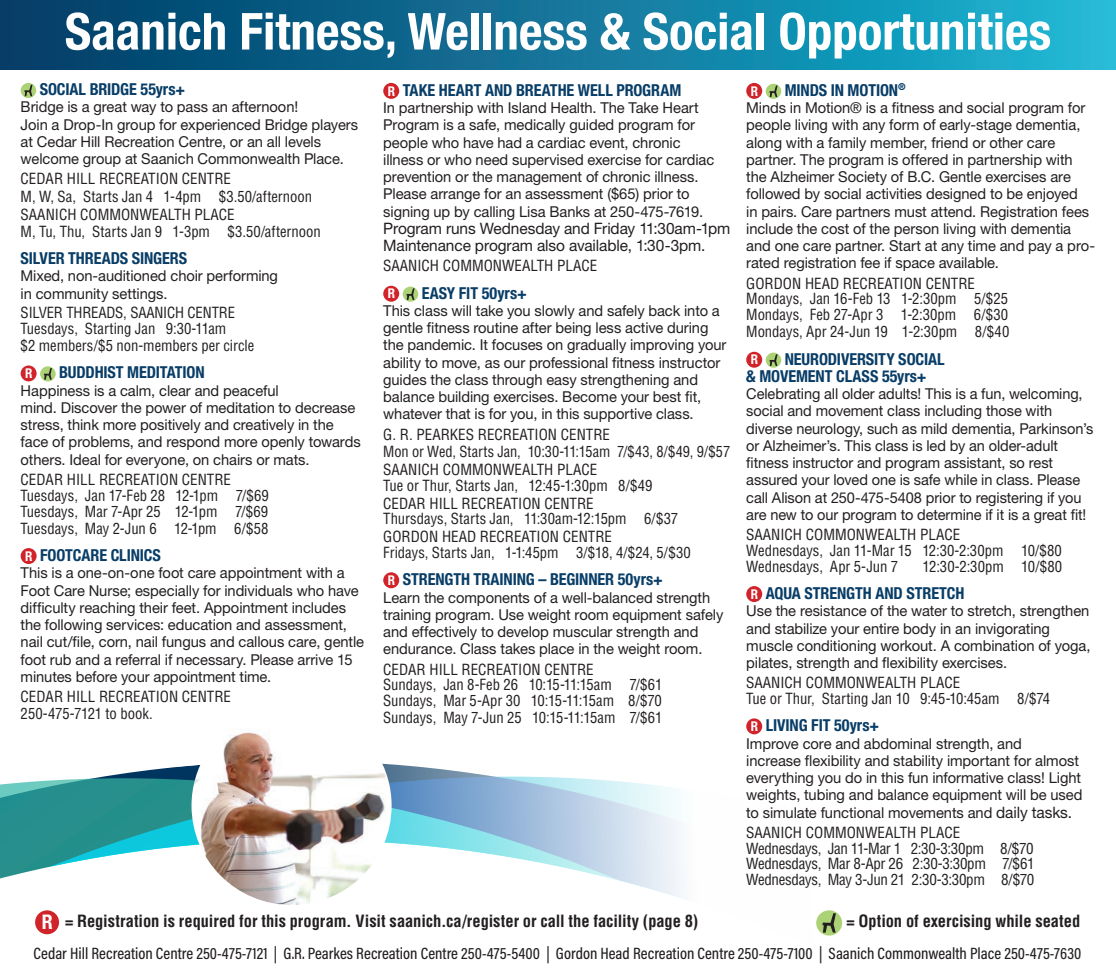
<style>
.page{position:relative;width:1116px;height:972px;background:#fff}
.page>*{position:absolute;margin:0;border:0;box-sizing:border-box;transform-origin:0 0}
.t1{font:700 condensed 51px "Helvetica Neue LT Std";color:#fff}
.t2{font:700 condensed 20.25px "Helvetica Neue LT Std";color:#fff}
.t3{font:700 condensed 16.5px/17.2px "Helvetica Neue LT Std";letter-spacing:-.005em;color:#083d67}
.t4{font:500 16.5px "Acumin Pro Cond";color:#231f20}
.t5{font:700 condensed 16.5px "Helvetica LT Std";letter-spacing:-.005em;color:#231f20}
.t6{font:15.75px/17.2px "Helvetica Neue LT Std";letter-spacing:-.005em;color:#231f20}
.t7{font:15px/17.2px "Helvetica Neue LT Std";letter-spacing:-.005em;color:#231f20}
.t8{font:condensed 15px/15.8px "Helvetica LT Std";color:#231f20}
.t9{font:condensed 15px/15.8px "Helvetica LT Std";letter-spacing:-.02em;color:#231f20}
.t10{font:700 condensed 13.5px "Helvetica Neue LT Std";color:#fff}
.s1{font-size:13.5px;color:#fff}
.s2{font-size:15.75px}
</style>
<div class="page">
<svg style="left:0;top:722px;width:763px;height:213px"></svg>
<div style="left:383px;top:83px;width:16px;height:16px;background:#d1232a;border-radius:50%"></div>
<div style="left:383px;top:286px;width:16px;height:16px;background:#d1232a;border-radius:50%"></div>
<svg style="left:403px;top:287px;width:15px;height:15px"></svg>
<svg style="left:406px;top:288px;width:8px;height:12px"></svg>
<div style="left:383px;top:572px;width:16px;height:16px;background:#d1232a;border-radius:50%"></div>
<div style="left:21px;top:83px;width:15px;height:15px;background:#abd376;border-radius:50%"></div>
<svg style="left:24px;top:85px;width:8px;height:11px"></svg>
<div style="left:21px;top:365px;width:16px;height:16px;background:#d1232a;border-radius:50%"></div>
<svg style="left:40px;top:366px;width:16px;height:15px"></svg>
<svg style="left:44px;top:368px;width:8px;height:12px"></svg>
<div style="left:21px;top:548px;width:16px;height:16px;background:#d1232a;border-radius:50%"></div>
<div style="left:746px;top:83px;width:16px;height:16px;background:#d1232a;border-radius:50%"></div>
<svg style="left:765px;top:84px;width:16px;height:15px"></svg>
<svg style="left:769px;top:86px;width:8px;height:11px"></svg>
<div style="left:746px;top:352px;width:16px;height:16px;background:#d1232a;border-radius:50%"></div>
<svg style="left:765px;top:353px;width:16px;height:15px"></svg>
<svg style="left:769px;top:354px;width:8px;height:12px"></svg>
<div style="left:746px;top:586px;width:16px;height:16px;background:#d1232a;border-radius:50%"></div>
<div style="left:746px;top:718px;width:16px;height:16px;background:#d1232a;border-radius:50%"></div>
<div style="left:0;top:0;width:1116px;height:70px;background:linear-gradient(to right,#023864,#1eb7d5)"></div>
<div style="left:35px;top:910px;width:24px;height:24px;background:#d1232a;border-radius:50%"></div>
<div style="left:816px;top:910px;width:26px;height:26px;background:#abd376;border-radius:50%"></div>
<svg style="left:822px;top:913px;width:14px;height:20px"></svg>
<img style="left:191px;top:722px;width:201px;height:183px">
<h1 class="t1" style="left:65px;top:1px;width:988px">Saanich Fitness, Wellness &amp; Social Opportunities</h1>
<p class="t3" style="left:40px;top:80px;width:147px">SOCIAL BRIDGE 55yrs+</p>
<p class="t7" style="left:21px;top:98px;width:339px">Bridge is a great way to pass an afternoon!<br>Join a Drop-In group for experienced Bridge players at Cedar Hill Recreation Centre, or an all levels welcome group at Saanich Commonwealth Place.</p>
<p class="t8" style="left:21px;top:170px;width:302px;line-height:17.4px">CEDAR HILL RECREATION CENTRE<br>M, W, Sa, Starts Jan 4 1-4pm $3.50/afternoon SAANICH COMMONWEALTH PLACE<br>M, Tu, Thu, Starts Jan 9 1-3pm $3.50/afternoon</p>
<p class="t3" style="left:21px;top:249px;width:168px">SILVER THREADS SINGERS</p>
<p class="t7" style="left:21px;top:267px;width:259px">Mixed, non-auditioned choir performing in community settings.</p>
<p class="t8" style="left:21px;top:305px;width:216px">SILVER THREADS, SAANICH CENTRE<br>Tuesdays, Starting Jan 9:30-11am</p>
<p class="t8" style="left:21px;top:338px;width:235px">$2 members/$5 non-members per circle</p>
<p class="t10" style="left:25px;top:365px;width:9px">R</p>
<p class="t3" style="left:59px;top:364px;width:147px">BUDDHIST MEDITATION</p>
<p class="t7" style="left:21px;top:382px;width:341px">Happiness is a calm, clear and peaceful<br>mind. Discover the power of meditation to decrease stress, think more positively and creatively in the face of problems, and respond more openly towards others. Ideal for everyone, on chairs or mats.</p>
<p class="t8" style="left:21px;top:472px;width:250px">CEDAR HILL RECREATION CENTRE<br>Tuesdays, Jan 17-Feb 28 12-1pm 7/$69<br>Tuesdays, Mar 7-Apr 25 12-1pm 7/$69</p>
<p class="t8" style="left:21px;top:520px;width:249px">Tuesdays, May 2-Jun 6 12-1pm 6/$58</p>
<p class="t3" style="left:25px;top:546px;width:137px"><span class="s1">R</span> FOOTCARE CLINICS</p>
<p class="t7" style="left:21px;top:564px;width:345px">This is a one-on-one foot care appointment with a Foot Care Nurse; especially for individuals who have difficulty reaching their feet. Appointment includes the following services: education and assessment, nail cut/file, corn, nail fungus and callous care, gentle foot rub and a referral if necessary. Please arrive 15 minutes before your appointment time.</p>
<p class="t8" style="left:21px;top:688px;width:212px;line-height:17.2px">CEDAR HILL RECREATION CENTRE<br>250-475-7121 to book.</p>
<p class="t3" style="left:388px;top:81px;width:295px"><span class="s1">R</span> TAKE HEART AND BREATHE WELL PROGRAM</p>
<p class="t7" style="left:383px;top:99px;width:332px">In partnership with Island Health. The Take Heart Program is a safe, medically guided program for people who have had a cardiac event, chronic illness or who need supervised exercise for cardiac prevention or the management of chronic illness.<br>Please arrange for an assessment ($65) prior to signing up by calling Lisa Banks at 250-475-7619.</p>
<p class="t6" style="left:383px;top:219px;width:349px">Program runs Wednesday and Friday 11:30am-1pm<br>Maintenance program also available, 1:30-3pm.</p>
<p class="t8" style="left:383px;top:258px;width:215px">SAANICH COMMONWEALTH PLACE</p>
<p class="t10" style="left:388px;top:285px;width:9px">R</p>
<p class="t3" style="left:422px;top:284px;width:106px">EASY FIT 50yrs+</p>
<p class="t7" style="left:383px;top:302px;width:345px">This class will take you slowly and safely back into a gentle fitness routine after being less active during the pandemic. It focuses on gradually improving your ability to move, as our professional fitness instructor guides the class through easy strengthening and balance building exercises. Become your best fit, whatever that is for you, in this supportive class.</p>
<p class="t8" style="left:383px;top:425px;width:348px;line-height:17.5px">G. R. PEARKES RECREATION CENTRE<br>Mon or Wed, Starts Jan, 10:30-11:15am 7/$43, 8/$49, 9/$57<br>SAANICH COMMONWEALTH PLACE</p>
<p class="t8" style="left:383px;top:476px;width:271px;line-height:17.9px">Tue or Thur, Starts Jan, 12:45-1:30pm 8/$49<br>CEDAR HILL RECREATION CENTRE</p>
<p class="t8" style="left:383px;top:510px;width:296px;line-height:17.9px">Thursdays, Starts Jan, 11:30am-12:15pm 6/$37<br>GORDON HEAD RECREATION CENTRE</p>
<p class="t8" style="left:383px;top:545px;width:309px">Fridays, Starts Jan, 1-1:45pm 3/$18, 4/$24, 5/$30</p>
<p class="t3" style="left:388px;top:571px;width:277px"><span class="s1">R</span> STRENGTH TRAINING – BEGINNER 50yrs+</p>
<p class="t7" style="left:383px;top:588px;width:342px">Learn the components of a well-balanced strength training program. Use weight room equipment safely and effectively to develop muscular strength and endurance. Class takes place in the weight room.</p>
<p class="t8" style="left:383px;top:661px;width:281px">CEDAR HILL RECREATION CENTRE<br>Sundays, Jan 8-Feb 26 10:15-11:15am 7/$61<br>Sundays, Mar 5-Apr 30 10:15-11:15am 8/$70</p>
<p class="t8" style="left:383px;top:710px;width:281px">Sundays, May 7-Jun 25 10:15-11:15am 7/$61</p>
<p class="t10" style="left:750px;top:83px;width:9px">R</p>
<p class="t3" style="left:785px;top:81px;width:122px">MINDS IN MOTION<sup>®</sup></p>
<p class="t7" style="left:746px;top:99px;width:350px">Minds in Motion® is a fitness and social program for people living with any form of early-stage dementia, along with a family member, friend or other care partner. The program is offered in partnership with the Alzheimer Society of B.C. Gentle exercises are followed by social activities designed to be enjoyed<br>in pairs. Care partners must attend. Registration fees include the cost of the person living with dementia and one care partner. Start at any time and pay a pro&shy;rated registration fee if space available.</p>
<p class="t8" style="left:746px;top:275px;width:263px">GORDON HEAD RECREATION CENTRE<br>Mondays, Jan 16-Feb 13 1-2:30pm 5/$25<br>Mondays, Feb 27-Apr 3 1-2:30pm 6/$30</p>
<p class="t8" style="left:746px;top:324px;width:265px">Mondays, Apr 24-Jun 19 1-2:30pm 8/$40</p>
<p class="t10" style="left:750px;top:351px;width:9px">R</p>
<p class="t3" style="left:746px;top:350px;width:200px;text-indent:39px">NEURODIVERSITY SOCIAL &amp; MOVEMENT CLASS 55yrs+</p>
<p class="t7" style="left:746px;top:385px;width:349px">Celebrating all older adults! This is a fun, welcoming, social and movement class including those with diverse neurology, such as mild dementia, Parkinson’s or Alzheimer’s. This class is led by an older-adult fitness instructor and program assistant, so rest assured your loved one is safe while in class. Please call Alison at 250-475-5408 prior to registering if you are new to our program to determine if it is a great fit!</p>
<p class="t8" style="left:746px;top:527px;width:317px">SAANICH COMMONWEALTH PLACE<br>Wednesdays, Jan 11-Mar 15 12:30-2:30pm 10/$80<br>Wednesdays, Apr 5-Jun 7</p>
<p class="t8" style="left:922px;top:558px;width:141px">12:30-2:30pm 10/$80</p>
<p class="t3" style="left:750px;top:584px;width:215px"><span class="s1">R</span> AQUA STRENGTH AND STRETCH</p>
<p class="t7" style="left:746px;top:602px;width:346px">Use the resistance of the water to stretch, strengthen and stabilize your entire body in an invigorating muscle conditioning workout. A combination of yoga, pilates, strength and flexibility exercises.</p>
<p class="t8" style="left:746px;top:675px;width:305px">SAANICH COMMONWEALTH PLACE<br>Tue or Thur, Starting Jan 10 9:45-10:45am 8/$74</p>
<p class="t3" style="left:750px;top:717px;width:130px"><span class="s1">R</span> LIVING FIT 50yrs+</p>
<p class="t7" style="left:746px;top:734px;width:338px">Improve core and abdominal strength, and<br>increase flexibility and stability important for almost everything you do in this fun informative class! Light weights, tubing and balance equipment will be used to simulate functional movements and <span class="s2">daily tasks.</span></p>
<p class="t9" style="left:746px;top:825px;width:290px">SAANICH COMMONWEALTH PLACE Wednesdays, Jan 11-Mar 1 2:30-3:30pm 8/$70<br>Wednesdays, Mar 8-Apr 26 2:30-3:30pm 7/$61<br>Wednesdays, May 3-Jun 21 2:30-3:30pm 8/$70</p>
<p class="t5" style="left:65px;top:910px;width:634px">= Registration is required for this program. Visit saanich.ca/register or call the facility (page 8)</p>
<p class="t5" style="left:846px;top:910px;width:235px">= Option of exercising while seated</p>
<p class="t4" style="left:34px;top:942px;width:1049px">Cedar Hill Recreation Centre 250-475-7121 | G.R. Pearkes Recreation Centre 250-475-5400 | Gordon Head Recreation Centre 250-475-7100 | Saanich Commonwealth Place 250-475-7630</p>
<h2 class="t2" style="left:42px;top:910px;width:13px">R</h2>
</div>
